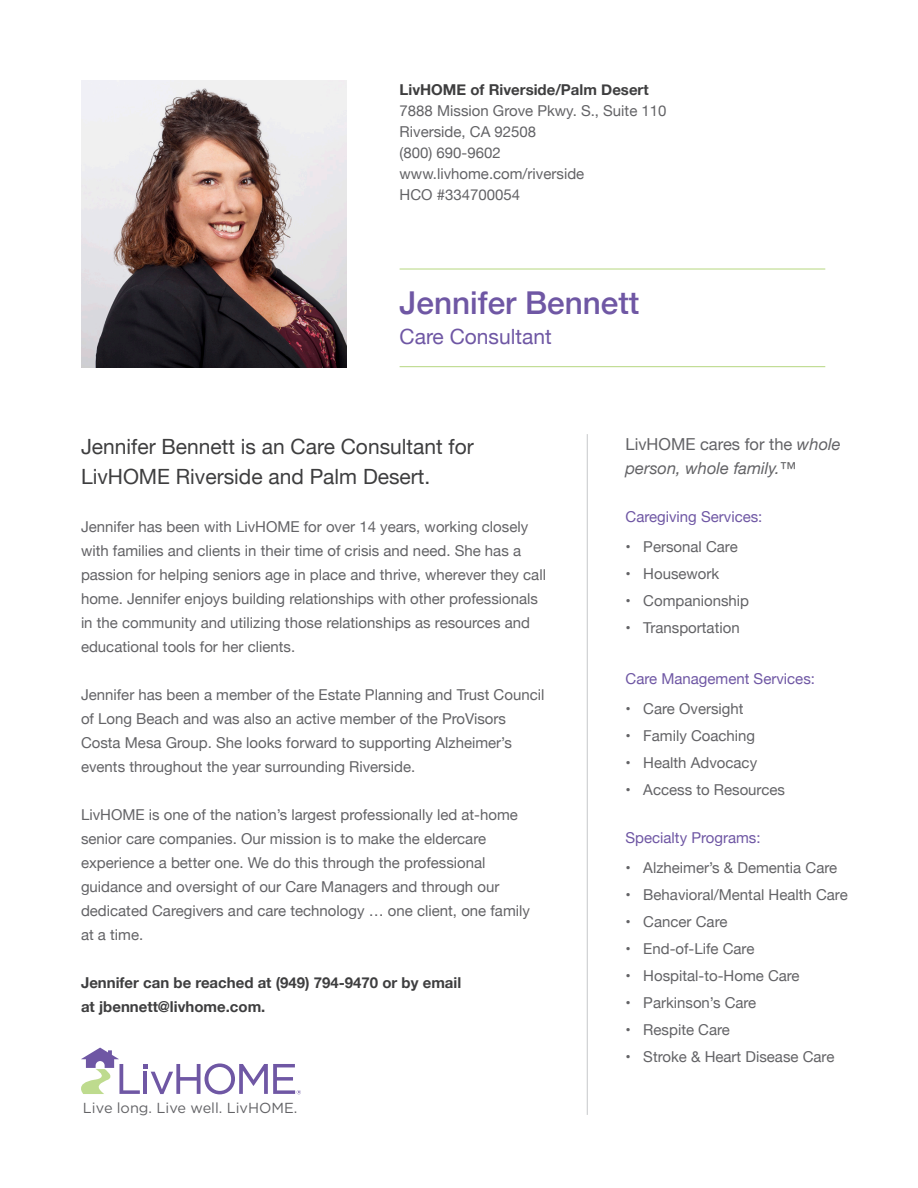
<style>
.page{position:relative;width:918px;height:1188px;background:#fff}
.page>*{position:absolute;margin:0;border:0;box-sizing:border-box;transform-origin:0 0}
.t1{font:500 31.5px "Helvetica Neue";color:#6f57a4}
.t2{font:21px/30px "Helvetica Neue";color:#3e3e3f}
.t3{font:21px "Helvetica Neue";color:#6f57a4}
.t4{font:italic 16.5px/24px "Helvetica Neue";color:#636366}
.t5{font:15px/24px "Helvetica Neue";color:#636366}
.t6{font:700 15px "Helvetica Neue";color:#3e3e3f}
.t7{font:15px "Helvetica Neue";color:#6f57a4}
.t8{font:14.55px "Gotham";color:#636366}
.s1{font-style:normal}
</style>
<div class="page">
<hr style="left:400px;top:366px;width:425px;height:1px;background:#bedb8e">
<hr style="left:400px;top:268px;width:425px;height:2px;background:#bedb8e">
<img style="left:81px;top:81px;width:265px;height:286px">
<svg style="left:81px;top:1048px;width:220px;height:46px"></svg>
<hr style="left:587px;top:434px;width:1px;height:681px;background:#c7c8ca">
<p class="t6" style="left:400px;top:78px;width:251px">LivHOME of Riverside/Palm Desert</p>
<p class="t5" style="left:400px;top:100px;width:269px">7888 Mission Grove Pkwy. S., Suite 110</p>
<p class="t5" style="left:400px;top:121px;width:138px">Riverside, CA 92508</p>
<p class="t5" style="left:400px;top:142px;width:103px">(800) 690-9602</p>
<p class="t5" style="left:400px;top:163px;width:186px">www.livhome.com/riverside</p>
<p class="t5" style="left:400px;top:184px;width:122px">HCO #334700054</p>
<p class="t1" style="left:400px;top:278px;width:241px">Jennifer Bennett</p>
<p class="t3" style="left:400px;top:321px;width:154px">Care Consultant</p>
<p class="t2" style="left:81px;top:433px;width:394px">Jennifer Bennett is an Care Consultant for<br>LivHOME Riverside and Palm Desert.</p>
<p class="t5" style="left:81px;top:516px;width:467px">Jennifer has been with LivHOME for over 14 years, working closely with families and clients in their time of crisis and need. She has a passion for helping seniors age in place and thrive, wherever they call home. Jennifer enjoys building relationships with other professionals in the community and utilizing those relationships as resources and educational tools for her clients.</p>
<p class="t5" style="left:81px;top:684px;width:465px">Jennifer has been a member of the Estate Planning and Trust Council of Long Beach and was also an active member of the ProVisors</p>
<p class="t5" style="left:81px;top:732px;width:432px">Costa Mesa Group. She looks forward to supporting Alzheimer’s events throughout the year surrounding Riverside.</p>
<p class="t5" style="left:81px;top:804px;width:438px">LivHOME is one of the nation’s largest professionally led at-home senior care companies. Our mission is to make the eldercare</p>
<p class="t5" style="left:81px;top:852px;width:406px">experience a better one. We do this through the professional</p>
<p class="t5" style="left:81px;top:876px;width:420px">guidance and oversight of our Care Managers and through our</p>
<p class="t5" style="left:81px;top:900px;width:450px">dedicated Caregivers and care technology … one client, one family</p>
<p class="t5" style="left:81px;top:924px;width:64px">at a time.</p>
<p class="t6" style="left:81px;top:971px;width:382px">Jennifer can be reached at (949) 794-9470 or by email</p>
<p class="t6" style="left:81px;top:995px;width:186px">at jbennett@livhome.com.</p>
<p class="t8" style="left:83px;top:1098px;width:216px">Live long. Live well. LivHOME.</p>
<p class="t4" style="left:626px;top:433px;width:217px"><span class="s1">LivHOME cares for the</span> whole person, whole family.<span class="s1">™</span></p>
<p class="t7" style="left:626px;top:506px;width:138px">Caregiving Services:</p>
<p class="t5" style="left:626px;top:535px;width:114px">• Personal Care</p>
<p class="t5" style="left:626px;top:562px;width:95px">• Housework</p>
<p class="t5" style="left:626px;top:589px;width:125px">• Companionship</p>
<p class="t5" style="left:626px;top:616px;width:116px">• Transportation</p>
<p class="t7" style="left:626px;top:668px;width:191px">Care Management Services:</p>
<p class="t5" style="left:626px;top:697px;width:120px">• Care Oversight</p>
<p class="t5" style="left:626px;top:724px;width:131px">• Family Coaching</p>
<p class="t5" style="left:626px;top:751px;width:133px">• Health Advocacy</p>
<p class="t5" style="left:626px;top:778px;width:161px">• Access to Resources</p>
<p class="t7" style="left:626px;top:827px;width:137px">Specialty Programs:</p>
<p class="t5" style="left:626px;top:856px;width:213px">• Alzheimer’s &amp; Dementia Care</p>
<p class="t5" style="left:626px;top:883px;width:224px">• Behavioral/Mental Health Care</p>
<p class="t5" style="left:626px;top:910px;width:103px">• Cancer Care</p>
<p class="t5" style="left:626px;top:937px;width:130px">• End-of-Life Care</p>
<p class="t5" style="left:626px;top:964px;width:176px">• Hospital-to-Home Care</p>
<p class="t5" style="left:626px;top:991px;width:132px">• Parkinson’s Care</p>
<p class="t5" style="left:626px;top:1018px;width:106px">• Respite Care</p>
<p class="t5" style="left:626px;top:1045px;width:210px">• Stroke &amp; Heart Disease Care</p>
</div>
